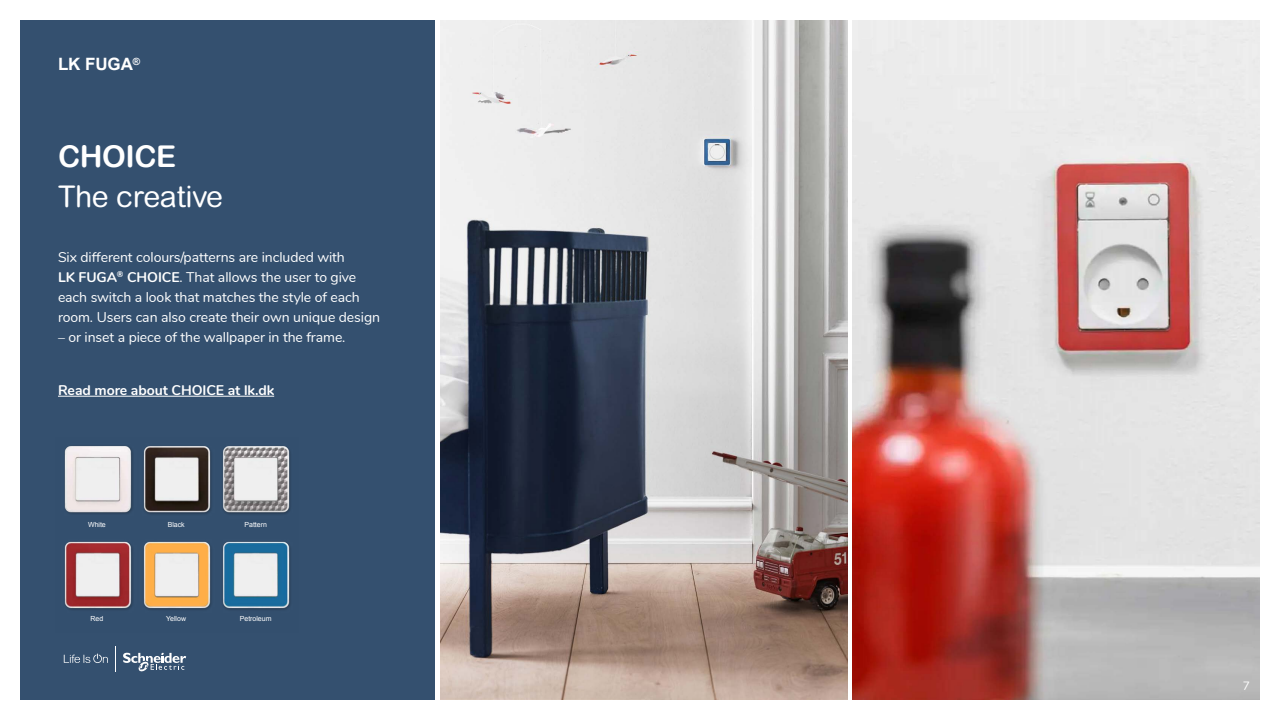
<style>
.page{position:relative;width:1280px;height:720px;background:#fff}
.page>*{position:absolute;margin:0;border:0;box-sizing:border-box;transform-origin:0 0}
.t1{font:30px "Arial Rounded MT Pro";letter-spacing:-.015em;color:#fff}
.t2{font:30px "Arial Rounded MT Bold";letter-spacing:-.015em;color:#fff}
.t3{font:700 17px "Arial";letter-spacing:-.005em;color:#fff}
.t4{font:14px/20px "Nunito";letter-spacing:-.005em;color:#fff}
.t5{font:700 14px "Nunito";letter-spacing:-.005em;color:#fff}
.t6{font:12px "Nunito";color:#fff}
.t7{font:7px "Arial";letter-spacing:-.005em;color:#fff}
.s1{font-weight:700}
</style>
<div class="page">
<div style="left:20px;top:20px;width:415px;height:680px;background:#34506f"></div>
<img style="left:853px;top:20px;width:407px;height:680px">
<img style="left:440px;top:20px;width:408px;height:680px">
<img style="left:64px;top:446px;width:227px;height:164px">
<hr style="left:58px;top:396px;width:216px;height:1px;background:#fff">
<svg style="left:64px;top:654px;width:44px;height:9px"></svg>
<svg style="left:123px;top:653px;width:63px;height:19px"></svg>
<svg style="left:115px;top:646px;width:1px;height:26px"></svg>
<p class="t3" style="left:58px;top:53px;width:84px">LK FUGA<sup>®</sup></p>
<h1 class="t2" style="left:58px;top:138px;width:120px">CHOICE</h1>
<h1 class="t1" style="left:58px;top:179px;width:167px">The creative</h1>
<p class="t4" style="left:58px;top:246px;width:324px">Six different colours/patterns are included with<br><span class="s1">LK FUGA</span><sup>®</sup> <span class="s1">CHOICE</span>. That allows the user to give each switch a look that matches the style of each room. Users can also create their own unique design</p>
<p class="t4" style="left:58px;top:326px;width:289px">– or inset a piece of the wallpaper in the frame.</p>
<p class="t5" style="left:58px;top:380px;width:218px">Read more about CHOICE at lk.dk</p>
<p class="t7" style="left:88px;top:519px;width:19px">White</p>
<p class="t7" style="left:168px;top:519px;width:18px">Black</p>
<p class="t7" style="left:91px;top:614px;width:14px">Red</p>
<p class="t7" style="left:166px;top:614px;width:21px">Yellow</p>
<p class="t7" style="left:245px;top:519px;width:24px">Pattern</p>
<p class="t7" style="left:240px;top:614px;width:33px">Petroleum</p>
<p class="t6" style="left:1243px;top:677px;width:9px">7</p>
</div>
